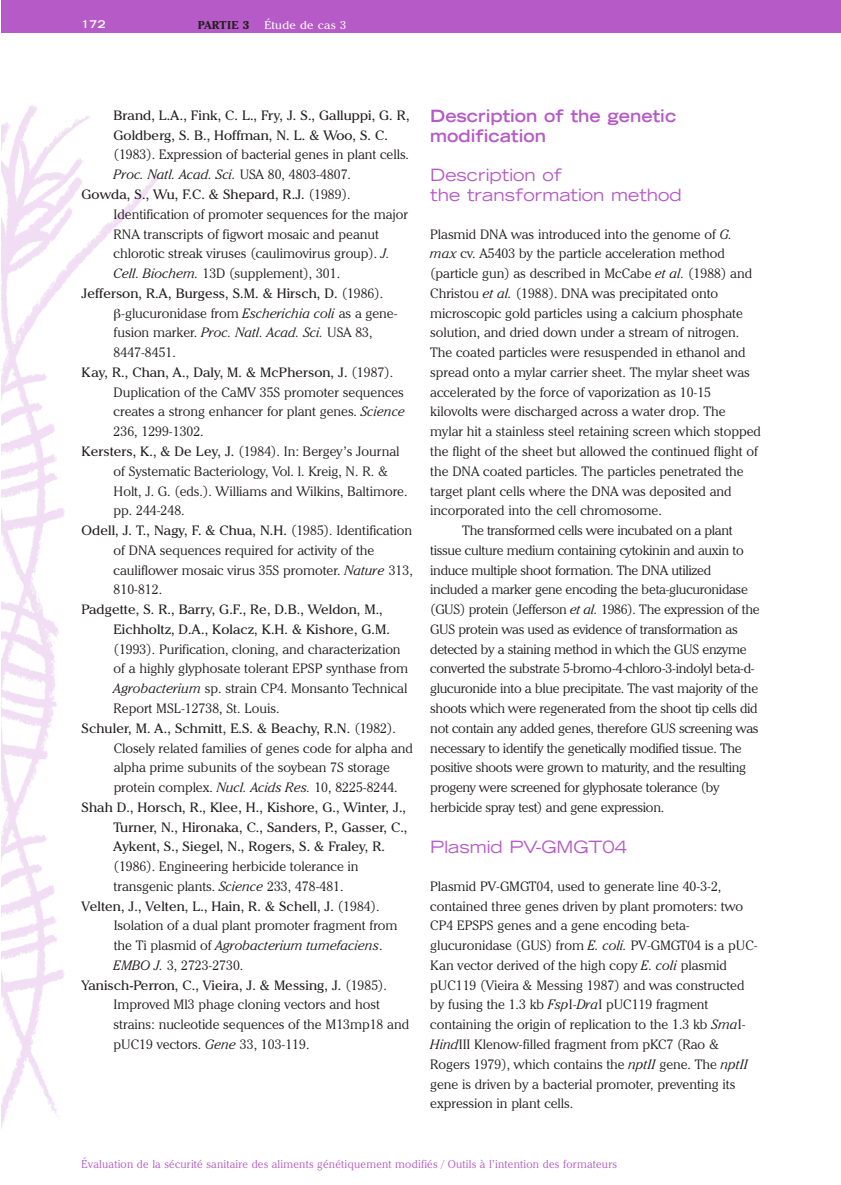
<style>
.page{position:relative;width:841px;height:1185px;background:#fff}
.page>*{position:absolute;margin:0;border:0;box-sizing:border-box;transform-origin:0 0}
.t1{font:expanded 16.95px/19.8px "Trade Gothic LH";color:#b55ac6}
.t2{font:700 expanded 16.95px/19.8px "Trade Gothic LH";color:#b55ac6}
.t3{font:300 13.35px/19.8px "Cheltenham IT Cby BT";color:#231f20;scale:1.04 1}
.t4{font:300 13.35px "Cheltenham IT Cby BT";letter-spacing:-.02em;color:#231f20;scale:1.04 1}
.t5{font:13.35px/19.8px "Cheltenham IT Cby BT";color:#231f20;scale:1.04 1}
.t6{font:italic 300 13.35px "Cheltenham IT Cby BT";color:#231f20;scale:1.05 1}
.t7{font:300 11.25px "Cheltenham IT Cby BT";letter-spacing:.025em;color:#b55ac6}
.t8{font:11.25px "Cheltenham IT Cby BT";letter-spacing:.025em;color:#fff;scale:1.04 1}
.t9{font:700 11.25px "Cheltenham IT Cby BT";letter-spacing:.03em;color:#231f20;scale:1.04 1}
.t10{font:700 expanded 10.65px "Trade Gothic LH";color:#fff}
.s1{font-style:normal}
.s2{font-weight:300}
.s3{font-style:italic}
.s4{font-weight:400}
</style>
<div class="page">
<img style="left:2px;top:105px;width:157px;height:475px">
<img style="left:2px;top:580px;width:57px;height:232px">
<img style="left:2px;top:812px;width:63px;height:313px">
<div style="left:2px;top:0;width:838px;height:32px;background:#b55ac6"></div>
<svg style="left:115px;top:308px;width:6px;height:12px"></svg>
<p class="t10" style="left:82px;top:20px;width:25px">172</p>
<p class="t9" style="left:198px;top:20px;width:51px">PARTIE 3</p>
<p class="t8" style="left:264px;top:21px;width:80px">Étude de cas 3</p>
<p class="t5" style="left:114px;top:107px;width:286px">Brand, L.A., Fink, C. L., Fry, J. S., Galluppi, G. R,<br>Goldberg, S. B., Hoffman, N. L. &amp; Woo, S. C.</p>
<p class="t3" style="left:114px;top:146px;width:285px">(1983). Expression of bacterial genes in plant cells.</p>
<p class="t6" style="left:114px;top:170px;width:227px">Proc. Natl. Acad. Sci. <span class="s1">USA 80, 4803-4807.</span></p>
<p class="t5" style="left:82px;top:186px;width:260px">Gowda, S., Wu, F.C. &amp; Shepard, R.J. <span class="s2">(1989).</span></p>
<p class="t3" style="left:114px;top:205px;width:284px">Identification of promoter sequences for the major</p>
<p class="t3" style="left:114px;top:225px;width:256px">RNA transcripts of figwort mosaic and peanut</p>
<p class="t3" style="left:114px;top:244px;width:267px">chlorotic streak viruses (caulimovirus group). <span class="s3">J.</span></p>
<p class="t3" style="left:114px;top:264px;width:219px"><span class="s3">Cell. Biochem.</span> 13D (supplement), 301.</p>
<p class="t5" style="left:82px;top:284px;width:291px">Jefferson, R.A, Burgess, S.M. &amp; Hirsch, D. <span class="s2">(1986).</span></p>
<p class="t3" style="left:121px;top:304px;width:267px">-glucuronidase from <span class="s3">Escherichia coli</span> as a gene-</p>
<p class="t3" style="left:114px;top:323px;width:250px">fusion marker. <span class="s3">Proc. Natl. Acad. Sci.</span> USA 83,</p>
<p class="t3" style="left:114px;top:343px;width:61px">8447-8451.</p>
<p class="t5" style="left:82px;top:363px;width:301px">Kay, R., Chan, A., Daly, M. &amp; McPherson, J. <span class="s2">(1987).</span></p>
<p class="t3" style="left:114px;top:383px;width:280px">Duplication of the CaMV 35S promoter sequences</p>
<p class="t3" style="left:114px;top:402px;width:282px">creates a strong enhancer for plant genes. <span class="s3">Science</span></p>
<p class="t3" style="left:114px;top:422px;width:88px">236, 1299-1302.</p>
<p class="t3" style="left:82px;top:442px;width:307px"><span class="s4">Kersters, K., &amp; De Ley, J.</span> (1984). In: Bergey’s Journal</p>
<p class="t3" style="left:114px;top:462px;width:265px">of Systematic Bacteriology, Vol. l. Kreig, N. R. &amp;</p>
<p class="t3" style="left:114px;top:481px;width:284px">Holt, J. G. (eds.). Williams and Wilkins, Baltimore.</p>
<p class="t3" style="left:114px;top:501px;width:70px">pp. 244-248.</p>
<p class="t5" style="left:82px;top:521px;width:319px">Odell, J. T., Nagy, F. &amp; Chua, N.H. <span class="s2">(1985). Identification</span></p>
<p class="t3" style="left:114px;top:541px;width:252px">of DNA sequences required for activity of the</p>
<p class="t3" style="left:114px;top:560px;width:289px">cauliflower mosaic virus 35S promoter. <span class="s3">Nature</span> 313,</p>
<p class="t3" style="left:114px;top:580px;width:48px">810-812.</p>
<p class="t5" style="left:114px;top:600px;width:267px;text-indent:-32px">Padgette, S. R., Barry, G.F., Re, D.B., Weldon, M.,<br>Eichholtz, D.A., Kolacz, K.H. &amp; Kishore, G.M.</p>
<p class="t3" style="left:114px;top:639px;width:277px">(1993). Purification, cloning, and characterization</p>
<p class="t3" style="left:114px;top:659px;width:284px">of a highly glyphosate tolerant EPSP synthase from</p>
<p class="t3" style="left:114px;top:679px;width:284px"><span class="s3">Agrobacterium</span> sp. strain CP4. Monsanto Technical</p>
<p class="t3" style="left:114px;top:699px;width:161px">Report MSL-12738, St. Louis.</p>
<p class="t5" style="left:82px;top:719px;width:304px">Schuler, M. A., Schmitt, E.S. &amp; Beachy, R.N. <span class="s2">(1982).</span></p>
<p class="t3" style="left:114px;top:738px;width:289px">Closely related families of genes code for alpha and</p>
<p class="t3" style="left:114px;top:758px;width:267px">alpha prime subunits of the soybean 7S storage</p>
<p class="t3" style="left:114px;top:778px;width:274px">protein complex. <span class="s3">Nucl. Acids Res.</span> 10, 8225-8244.</p>
<p class="t5" style="left:82px;top:798px;width:313px">Shah D., Horsch, R., Klee, H., Kishore, G., Winter, J.,</p>
<p class="t5" style="left:114px;top:818px;width:284px">Turner, N., Hironaka, C., Sanders, P., Gasser, C.,</p>
<p class="t5" style="left:114px;top:837px;width:262px">Aykent, S., Siegel, N., Rogers, S. &amp; Fraley, R.</p>
<p class="t3" style="left:114px;top:857px;width:237px">(1986). Engineering herbicide tolerance in</p>
<p class="t3" style="left:114px;top:876px;width:222px">transgenic plants. <span class="s3">Science</span> 233, 478-481.</p>
<p class="t5" style="left:82px;top:897px;width:288px">Velten, J., Velten, L., Hain, R. &amp; Schell, J. <span class="s2">(1984).</span></p>
<p class="t3" style="left:114px;top:916px;width:274px">Isolation of a dual plant promoter fragment from</p>
<p class="t6" style="left:114px;top:940px;width:257px"><span class="s1">the Ti plasmid of</span> Agrobacterium tumefaciens<span class="s1">.</span></p>
<p class="t3" style="left:114px;top:955px;width:126px"><span class="s3">EMBO J.</span> 3, 2723-2730.</p>
<p class="t5" style="left:82px;top:976px;width:295px">Yanisch-Perron, C., Vieira, J. &amp; Messing, J. <span class="s2">(1985).</span></p>
<p class="t3" style="left:114px;top:995px;width:257px">Improved Ml3 phage cloning vectors and host</p>
<p class="t3" style="left:114px;top:1015px;width:285px">strains: nucleotide sequences of the M13mp18 and</p>
<p class="t3" style="left:114px;top:1034px;width:190px">pUC19 vectors. <span class="s3">Gene</span> 33, 103-119.</p>
<p class="t2" style="left:430px;top:107px;width:247px">Description of the genetic modification</p>
<p class="t1" style="left:430px;top:167px;width:253px">Description of<br>the transformation method</p>
<p class="t3" style="left:430px;top:225px;width:292px">Plasmid DNA was introduced into the genome of <span class="s3">G.</span></p>
<p class="t3" style="left:430px;top:244px;width:285px"><span class="s3">max</span> cv. A5403 by the particle acceleration method</p>
<p class="t3" style="left:430px;top:264px;width:311px">(particle gun) as described in McCabe <span class="s3">et al.</span> (1988) and</p>
<p class="t3" style="left:430px;top:284px;width:278px">Christou <span class="s3">et al.</span> (1988). DNA was precipitated onto</p>
<p class="t3" style="left:430px;top:304px;width:302px">microscopic gold particles using a calcium phosphate</p>
<p class="t3" style="left:430px;top:323px;width:299px">solution, and dried down under a stream of nitrogen.</p>
<p class="t3" style="left:430px;top:343px;width:304px">The coated particles were resuspended in ethanol and</p>
<p class="t3" style="left:430px;top:363px;width:309px">spread onto a mylar carrier sheet. The mylar sheet was</p>
<p class="t3" style="left:430px;top:383px;width:271px">accelerated by the force of vaporization as 10-15</p>
<p class="t3" style="left:430px;top:402px;width:285px">kilovolts were discharged across a water drop. The</p>
<p class="t3" style="left:430px;top:422px;width:319px">mylar hit a stainless steel retaining screen which stopped</p>
<p class="t3" style="left:430px;top:442px;width:316px">the flight of the sheet but allowed the continued flight of</p>
<p class="t3" style="left:430px;top:462px;width:303px">the DNA coated particles. The particles penetrated the</p>
<p class="t3" style="left:430px;top:481px;width:291px">target plant cells where the DNA was deposited and</p>
<p class="t3" style="left:430px;top:501px;width:224px">incorporated into the cell chromosome.</p>
<p class="t4" style="left:462px;top:524px;width:261px">The transformed cells were incubated on a plant</p>
<p class="t4" style="left:430px;top:544px;width:303px">tissue culture medium containing cytokinin and auxin to</p>
<p class="t4" style="left:430px;top:564px;width:271px">induce multiple shoot formation. The DNA utilized</p>
<p class="t4" style="left:430px;top:584px;width:307px">included a marker gene encoding the beta-glucuronidase</p>
<p class="t4" style="left:430px;top:603px;width:318px">(GUS) protein (Jefferson <span class="s3">et al.</span> 1986). The expression of the</p>
<p class="t4" style="left:430px;top:623px;width:297px">GUS protein was used as evidence of transformation as</p>
<p class="t4" style="left:430px;top:643px;width:305px">detected by a staining method in which the GUS enzyme</p>
<p class="t4" style="left:430px;top:663px;width:313px">converted the substrate 5-bromo-4-chloro-3-indolyl beta-d-</p>
<p class="t4" style="left:430px;top:682px;width:317px">glucuronide into a blue precipitate. The vast majority of the</p>
<p class="t4" style="left:430px;top:702px;width:316px">shoots which were regenerated from the shoot tip cells did</p>
<p class="t4" style="left:430px;top:722px;width:317px">not contain any added genes, therefore GUS screening was</p>
<p class="t4" style="left:430px;top:742px;width:301px">necessary to identify the genetically modified tissue. The</p>
<p class="t4" style="left:430px;top:761px;width:305px">positive shoots were grown to maturity, and the resulting</p>
<p class="t4" style="left:430px;top:781px;width:279px">progeny were screened for glyphosate tolerance (by</p>
<p class="t4" style="left:430px;top:801px;width:226px">herbicide spray test) and gene expression.</p>
<p class="t1" style="left:430px;top:838px;width:198px">Plasmid PV-GMGT04</p>
<p class="t3" style="left:430px;top:876px;width:316px">Plasmid PV-GMGT04, used to generate line 40-3-2, contained three genes driven by plant promoters: two CP4 EPSPS genes and a gene encoding beta&shy;glucuronidase (GUS) from <span class="s3">E. coli.</span> PV-GMGT04 is a pUC-Kan vector derived of the high copy <span class="s3">E. coli</span> plasmid pUC119 (Vieira &amp; Messing 1987) and was constructed by fusing the 1.3 kb <span class="s3">Fsp</span>I-<span class="s3">Dra</span>I pUC119 fragment containing the origin of replication to the 1.3 kb <span class="s3">Sma</span>I-<span class="s3">Hind</span>III Klenow-filled fragment from pKC7 (Rao &amp; Rogers 1979), which contains the <span class="s3">nptII</span> gene. The <span class="s3">nptII </span>gene is driven by a bacterial promoter, preventing its expression in plant cells.</p>
<p class="t7" style="left:82px;top:1159px;width:537px">Évaluation de la sécurité sanitaire des aliments génétiquement modifiés / Outils à l’intention des formateurs</p>
</div>
